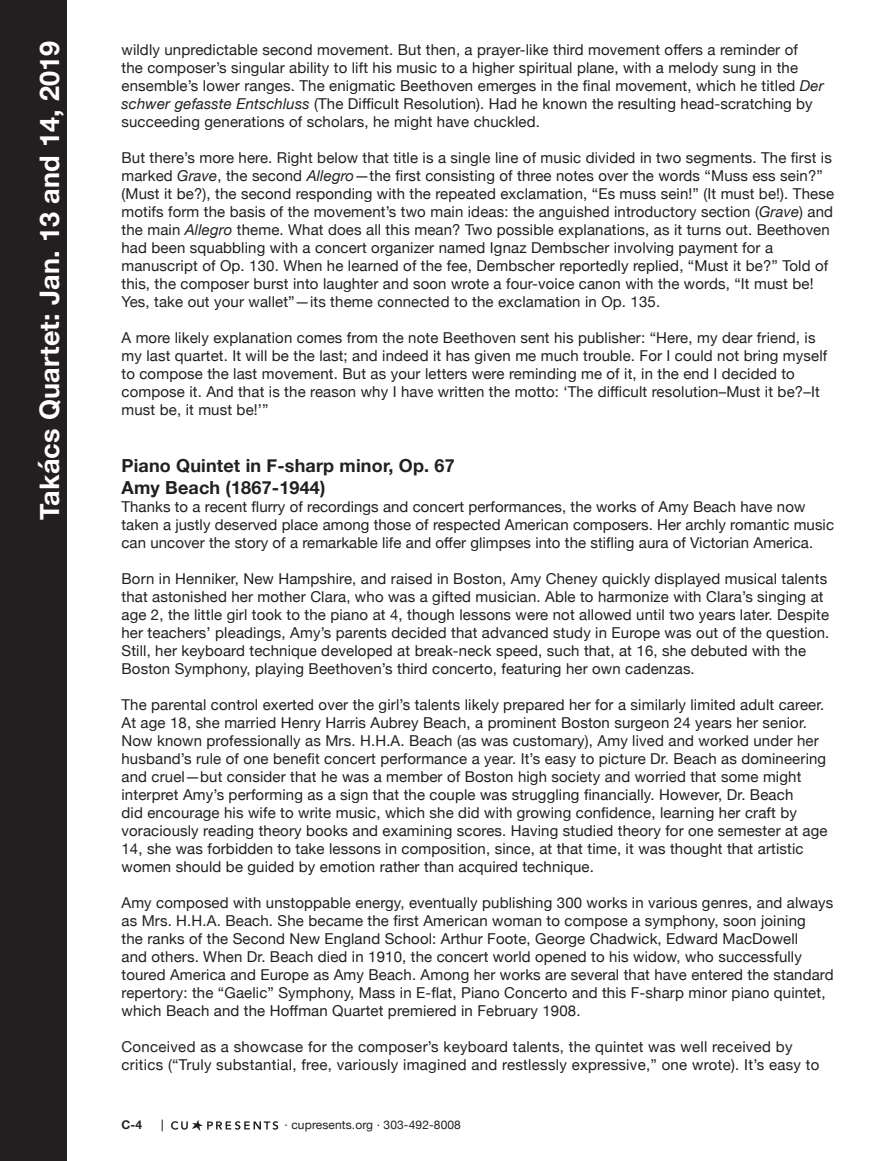
<style>
.page{position:relative;width:891px;height:1161px;background:#fff}
.page>*{position:absolute;margin:0;border:0;box-sizing:border-box;transform-origin:0 0}
.t1{font:700 27px "Helvetica Neue";letter-spacing:.01em;color:#fff}
.t2{font:700 18px "Helvetica Neue";letter-spacing:.01em;color:#231f20}
.t3{font:15px/18px "Helvetica Neue";letter-spacing:.01em;color:#231f20}
.t4{font:12px "Helvetica Neue";letter-spacing:.01em;color:#231f20}
.t5{font:700 12px "Helvetica Neue";color:#231f20}
.s1{font-style:italic}
</style>
<div class="page">
<div style="left:0;top:0;width:68px;height:1161px;background:#231f20"></div>
<svg style="left:171px;top:1120px;width:107px;height:11px"></svg>
<h1 class="t1" style="left:29px;top:520px;width:481px;rotate:-90deg">Takács Quartet: Jan. 13 and 14, 2019</h1>
<p class="t3" style="left:122px;top:41px;width:704px">wildly unpredictable second movement. But then, a prayer-like third movement offers a reminder of<br>the composer’s singular ability to lift his music to a higher spiritual plane, with a melody sung in the ensemble’s lower ranges. The enigmatic Beethoven emerges in the final movement, which he titled <span class="s1">Der schwer gefasste Entschluss</span> (The Difficult Resolution). Had he known the resulting head-scratching by succeeding generations of scholars, he might have chuckled.</p>
<p class="t3" style="left:122px;top:149px;width:714px">But there’s more here. Right below that title is a single line of music divided in two segments. The first is marked <span class="s1">Grave</span>, the second <span class="s1">Allegro</span>—the first consisting of three notes over the words “Muss ess sein?” (Must it be?), the second responding with the repeated exclamation, “Es muss sein!” (It must be!). These motifs form the basis of the movement’s two main ideas: the anguished introductory section (<span class="s1">Grave</span>) and the main <span class="s1">Allegro</span> theme. What does all this mean? Two possible explanations, as it turns out. Beethoven had been squabbling with a concert organizer named Ignaz Dembscher involving payment for a manuscript of Op. 130. When he learned of the fee, Dembscher reportedly replied, “Must it be?” Told of this, the composer burst into laughter and soon wrote a four-voice canon with the words, “It must be!<br>Yes, take out your wallet”—its theme connected to the exclamation in Op. 135.</p>
<p class="t3" style="left:122px;top:329px;width:707px">A more likely explanation comes from the note Beethoven sent his publisher: “Here, my dear friend, is my last quartet. It will be the last; and indeed it has given me much trouble. For I could not bring myself to compose the last movement. But as your letters were reminding me of it, in the end I decided to compose it. And that is the reason why I have written the motto: ‘The difficult resolution–Must it be?–It must be, it must be!’”</p>
<h3 class="t2" style="left:122px;top:452px;width:335px">Piano Quintet in F-sharp minor, Op. 67</h3>
<h3 class="t2" style="left:122px;top:473px;width:205px">Amy Beach (1867-1944)</h3>
<p class="t3" style="left:122px;top:499px;width:714px">Thanks to a recent flurry of recordings and concert performances, the works of Amy Beach have now taken a justly deserved place among those of respected American composers. Her archly romantic music can uncover the story of a remarkable life and offer glimpses into the stifling aura of Victorian America.</p>
<p class="t3" style="left:122px;top:571px;width:709px">Born in Henniker, New Hampshire, and raised in Boston, Amy Cheney quickly displayed musical talents that astonished her mother Clara, who was a gifted musician. Able to harmonize with Clara’s singing at age 2, the little girl took to the piano at 4, though lessons were not allowed until two years later. Despite her teachers’ pleadings, Amy’s parents decided that advanced study in Europe was out of the question.<br>Still, her keyboard technique developed at break-neck speed, such that, at 16, she debuted with the Boston Symphony, playing Beethoven’s third concerto, featuring her own cadenzas.</p>
<p class="t3" style="left:122px;top:697px;width:708px">The parental control exerted over the girl’s talents likely prepared her for a similarly limited adult career.<br>At age 18, she married Henry Harris Aubrey Beach, a prominent Boston surgeon 24 years her senior.<br>Now known professionally as Mrs. H.H.A. Beach (as was customary), Amy lived and worked under her husband’s rule of one benefit concert performance a year. It’s easy to picture Dr. Beach as domineering and cruel—but consider that he was a member of Boston high society and worried that some might interpret Amy’s performing as a sign that the couple was struggling financially. However, Dr. Beach<br>did encourage his wife to write music, which she did with growing confidence, learning her craft by voraciously reading theory books and examining scores. Having studied theory for one semester at age 14, she was forbidden to take lessons in composition, since, at that time, it was thought that artistic women should be guided by emotion rather than acquired technique.</p>
<p class="t3" style="left:122px;top:895px;width:714px">Amy composed with unstoppable energy, eventually publishing 300 works in various genres, and always as Mrs. H.H.A. Beach. She became the first American woman to compose a symphony, soon joining<br>the ranks of the Second New England School: Arthur Foote, George Chadwick, Edward MacDowell<br>and others. When Dr. Beach died in 1910, the concert world opened to his widow, who successfully toured America and Europe as Amy Beach. Among her works are several that have entered the standard repertory: the “Gaelic” Symphony, Mass in E-flat, Piano Concerto and this F-sharp minor piano quintet, which Beach and the Hoffman Quartet premiered in February 1908.</p>
<p class="t3" style="left:122px;top:1039px;width:699px">Conceived as a showcase for the composer’s keyboard talents, the quintet was well received by critics (“Truly substantial, free, variously imagined and restlessly expressive,” one wrote). It’s easy to</p>
<p class="t5" style="left:122px;top:1116px;width:22px">C-4</p>
<p class="t4" style="left:285px;top:1116px;width:178px">· cupresents.org · 303-492-8008</p>
</div>
